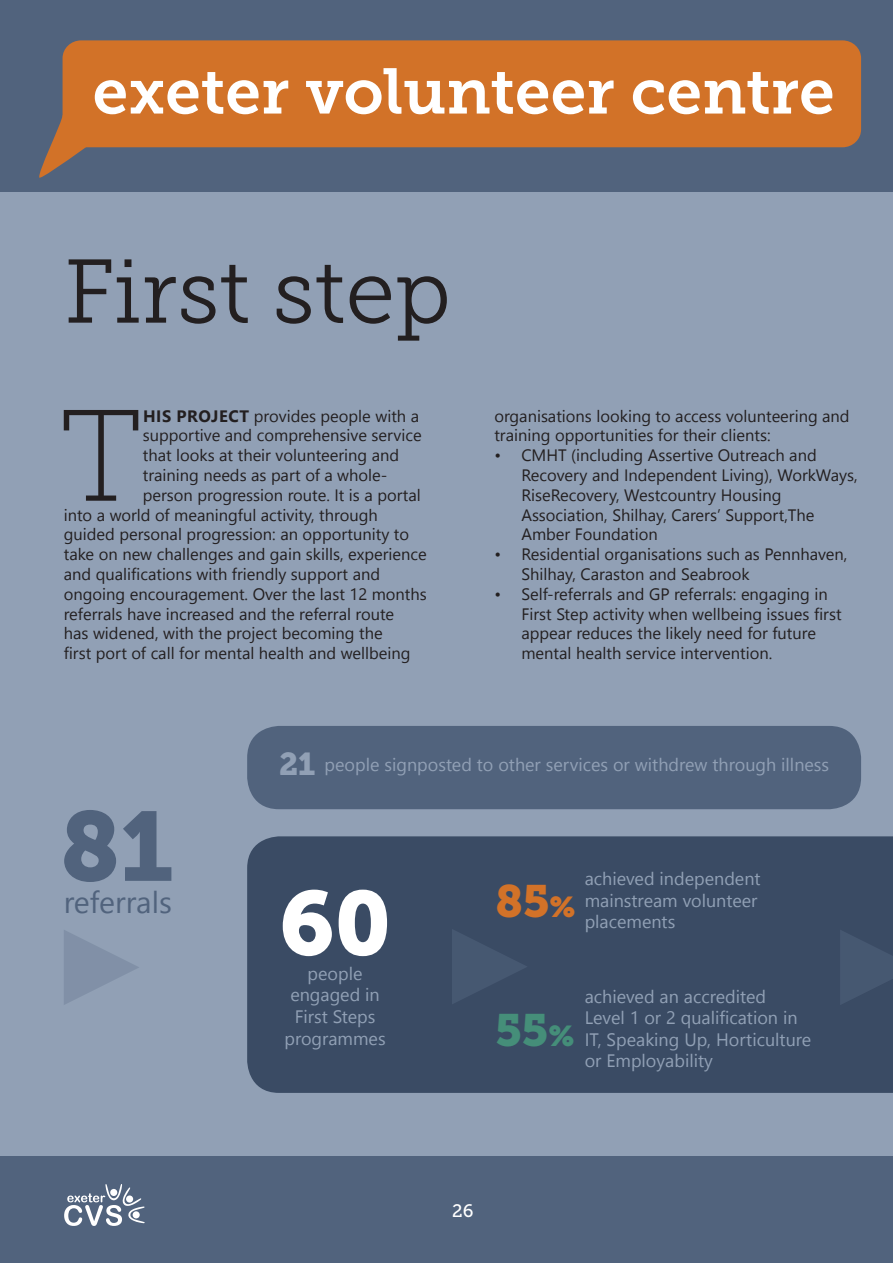
<style>
.page{position:relative;width:893px;height:1263px;background:#91a0b5}
.page>*{position:absolute;margin:0;border:0;box-sizing:border-box;transform-origin:0 0}
.t1{font:129.6px "Museo Slab 100";color:#231f20}
.t2{font:97.5px "Museo Slab 900";color:#51637d}
.t3{font:90px "Museo Slab 300";color:#231f20}
.t4{font:90px "Museo Slab 900";color:#fff}
.t5{font:63.9px "Museo Slab 700";color:#fff}
.t6{font:45px "Museo Slab 900";color:#458e79}
.t7{font:30.3px "Segoe UI";color:#51637d}
.t8{font:18px/21.6px "Segoe UI";color:#91a0b5;text-align:center}
.t9{font:18px "Museo Slab 500";color:#fff}
.t10{font:16.5px/19.8px "Segoe UI";color:#231f20}
.s1{font-weight:700}
.s2{font-family:"Museo Slab 900";font-size:31.5px}
.s3{font-family:"Museo Slab";font-size:28.5px}
</style>
<div class="page">
<div style="left:0;top:0;width:893px;height:191px;background:#51637d"></div>
<div style="left:0;top:1157px;width:893px;height:106px;background:#51637d"></div>
<svg style="left:64px;top:1184px;width:81px;height:42px"></svg>
<div style="left:247px;top:726px;width:614px;height:83px;background:#51637d;border-radius:32px"></div>
<svg style="left:39px;top:115px;width:93px;height:63px"></svg>
<div style="left:63px;top:40px;width:798px;height:107px;background:#d27228;border-radius:18px"></div>
<div style="left:247px;top:836px;width:646px;height:257px;background:#3a4b64"></div>
<h3 class="t5" style="left:93px;top:55px;width:744px">exeter volunteer centre</h3>
<h3 class="t3" style="left:64px;top:242px;width:389px">First step</h3>
<h1 class="t1" style="left:59px;top:386px;width:85px">T</h1>
<p class="t10" style="left:143px;top:405px;width:278px"><span class="s1">HIS PROJECT</span> provides people with a</p>
<p class="t10" style="left:143px;top:425px;width:280px">supportive and comprehensive service</p>
<p class="t10" style="left:143px;top:445px;width:258px">that looks at their volunteering and</p>
<p class="t10" style="left:143px;top:465px;width:246px">training needs as part of a whole-</p>
<p class="t10" style="left:143px;top:485px;width:280px">person progression route. It is a portal</p>
<p class="t10" style="left:64px;top:504px;width:315px">into a world of meaningful activity, through</p>
<p class="t10" style="left:64px;top:524px;width:347px">guided personal progression: an opportunity to</p>
<p class="t10" style="left:64px;top:544px;width:364px">take on new challenges and gain skills, experience</p>
<p class="t10" style="left:64px;top:564px;width:318px">and qualifications with friendly support and</p>
<p class="t10" style="left:64px;top:584px;width:365px">ongoing encouragement. Over the last 12 months</p>
<p class="t10" style="left:64px;top:603px;width:332px">referrals have increased and the referral route</p>
<p class="t10" style="left:64px;top:623px;width:320px">has widened, with the project becoming the</p>
<p class="t10" style="left:64px;top:643px;width:348px">first port of call for mental health and wellbeing</p>
<p class="t10" style="left:494px;top:405px;width:357px">organisations looking to access volunteering and training opportunities for their clients:</p>
<p class="t10" style="left:521px;top:445px;width:338px;text-indent:-27px">• CMHT (including Assertive Outreach and Recovery and Independent Living), WorkWays, RiseRecovery, Westcountry Housing Association, Shilhay, Carers’ Support,The Amber Foundation</p>
<p class="t10" style="left:521px;top:544px;width:328px;text-indent:-27px">• Residential organisations such as Pennhaven,<br>Shilhay, Caraston and Seabrook</p>
<p class="t10" style="left:521px;top:584px;width:322px;text-indent:-27px">• Self-referrals and GP referrals: engaging in First Step activity when wellbeing issues first appear reduces the likely need for future mental health service intervention.</p>
<h2 class="t2" style="left:60px;top:790px;width:114px">81</h2>
<h3 class="t7" style="left:64px;top:877px;width:110px">referrals</h3>
<p class="t8" style="left:279px;top:753px;width:552px"><span class="s2">21</span> people signposted to other services or withdrew through illness</p>
<h3 class="t4" style="left:279px;top:871px;width:114px">60</h3>
<p class="t8" style="left:284px;top:962px;width:103px">people engaged in<br>First Steps programmes</p>
<p class="t8" style="left:585px;top:867px;width:177px">achieved independent</p>
<p class="t8" style="left:585px;top:889px;width:174px">mainstream volunteer</p>
<p class="t8" style="left:495px;top:911px;width:181px"><sup>85</sup><sup>%</sup> placements</p>
<h3 class="t6" style="left:495px;top:1004px;width:81px">55<span class="s3">%</span></h3>
<p class="t8" style="left:585px;top:985px;width:228px;text-align:left">achieved an accredited<br>Level 1 or 2 qualification in<br>IT, Speaking Up, Horticulture or Employability</p>
<p class="t9" style="left:452px;top:1200px;width:23px">26</p>
</div>
